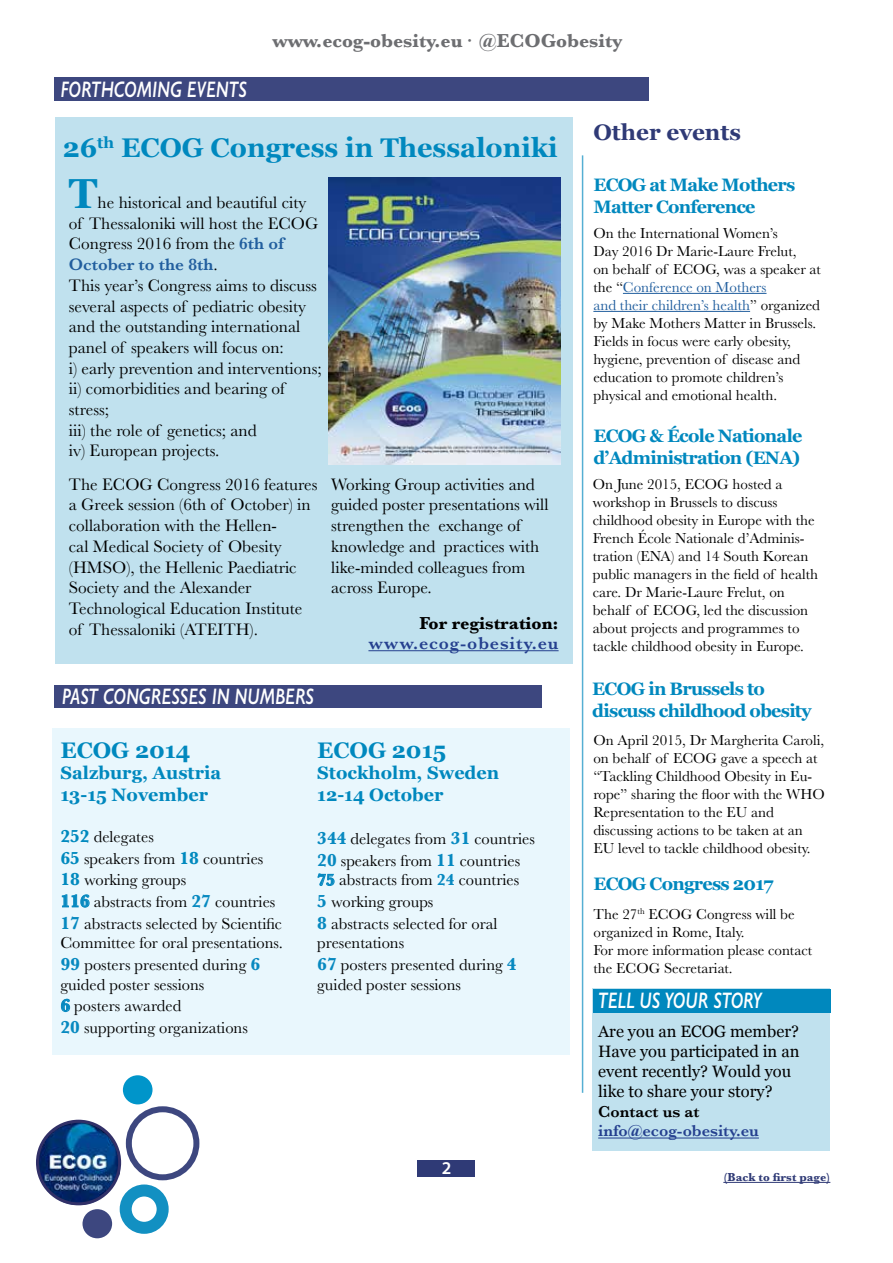
<style>
.page{position:relative;width:893px;height:1263px;background:#fff}
.page>*{position:absolute;margin:0;border:0;box-sizing:border-box;transform-origin:0 0}
.t1{font:700 42px "Georgia";color:#0088be}
.t2{font:700 27px "Georgia";color:#0088be}
.t3{font:italic 600 22.5px "Gill Sans";color:#fff;scale:.77 1}
.t4{font:700 22.5px "Georgia";color:#0088be}
.t5{font:700 22.5px "Georgia";color:#2f3a76}
.t6{font:700 19.5px "Baskerville";color:#6d6e71}
.t7{font:700 18px/21.6px "Georgia";letter-spacing:-.04em;color:#0088be}
.t8{font:700 18px/21.6px "Georgia";color:#0088be}
.t9{font:600 18px "Baskerville";letter-spacing:.05em;color:#25408f}
.t10{font:700 18px "Baskerville";color:#000}
.t11{font:600 18px "Myriad Pro";color:#fff}
.t12{font:17.25px/20.7px "Baskerville";color:#000}
.t13{font:16.5px/21.6px "Baskerville";color:#000}
.t14{font:16.5px/19.8px "Georgia";color:#000}
.t15{font:600 16.5px "Baskerville";color:#25408f}
.t16{font:600 16.5px "Baskerville";color:#000}
.t17{font:15px/18px "Baskerville";color:#000}
.t18{font:700 12px "Baskerville";color:#2f3a76}
.s1{font-weight:600;color:#215e9e}
.s2{color:#0089bd}
.s3{font-weight:700;font-size:18px;color:#0089be}
.s4{font-weight:700;font-size:18px;color:#0789c0}
.s5{font-weight:700;color:#0789c0}
.s6{color:#215e9e}
</style>
<div class="page">
<div style="left:418px;top:1161px;width:57px;height:16px;background:#2f3a76"></div>
<div style="left:126px;top:1106px;width:73px;height:74px;border:6px solid #2f3a76;border-radius:50%"></div>
<svg style="left:126px;top:1190px;width:37px;height:38px"></svg>
<div style="left:120px;top:1184px;width:49px;height:50px;border:12px solid #0088be;border-radius:50%"></div>
<div style="left:123px;top:1075px;width:30px;height:29px;background:#0095ca;border-radius:50%"></div>
<div style="left:83px;top:1209px;width:29px;height:29px;background:#3d477f;border-radius:50%"></div>
<img style="left:38px;top:1121px;width:81px;height:83px">
<div style="left:36px;top:1120px;width:85px;height:85px;border:3px solid #313068;border-radius:50%"></div>
<div style="left:592px;top:989px;width:238px;height:162px;background:#c0e1ee"></div>
<div style="left:56px;top:117px;width:517px;height:547px;background:#c0e1ee"></div>
<div style="left:54px;top:78px;width:594px;height:23px;background:#3d477f"></div>
<hr style="left:598px;top:1137px;width:161px;height:1px;background:#25408f">
<hr style="left:623px;top:293px;width:143px;height:1px;background:#215e9e">
<hr style="left:593px;top:311px;width:157px;height:1px;background:#215e9e">
<hr style="left:582px;top:155px;width:1px;height:938px;background:#0088be">
<hr style="left:723px;top:1182px;width:107px;height:1px;background:#2f3a76">
<div style="left:593px;top:989px;width:237px;height:23px;background:#0088be"></div>
<hr style="left:368px;top:650px;width:191px;height:1px;background:#25408f">
<div style="left:54px;top:685px;width:488px;height:23px;background:#3d477f"></div>
<div style="left:52px;top:728px;width:518px;height:327px;background:#e9f7fd"></div>
<svg style="left:62px;top:894px;width:28px;height:14px"></svg>
<svg style="left:61px;top:998px;width:9px;height:14px"></svg>
<svg style="left:317px;top:873px;width:18px;height:13px"></svg>
<img style="left:328px;top:178px;width:233px;height:287px">
<h3 class="t3" style="left:60px;top:76px;width:244px">FORTHCOMING EVENTS</h3>
<h3 class="t6" style="left:272px;top:27px;width:352px">www.ecog-obesity.eu· @ECOGobesity</h3>
<h2 class="t2" style="left:63px;top:127px;width:496px">26<sup>th</sup> ECOG Congress in Thessaloniki</h2>
<h1 class="t1" style="left:69px;top:162px;width:30px">T</h1>
<p class="t12" style="left:69px;top:192px;width:254px;text-indent:29px">he historical and beautiful city of Thessaloniki will host the ECOG<br>Congress 2016 from the <span class="s1">6th of<br>October to the 8th</span>.<br>This year’s Congress aims to discuss several aspects of pediatric obesity and the outstanding international panel of speakers will focus on:<br>i) early prevention and interventions; ii) comorbidities and bearing of stress;<br>iii) the role of genetics; and<br>iv) European projects.</p>
<p class="t12" style="left:69px;top:474px;width:250px">The ECOG Congress 2016 features a Greek session (6th of October) in collaboration with the Hellen-<br>cal Medical Society of Obesity (HMSO), the Hellenic Paediatric<br>Society and the Alexander<br>Technological Education Institute of Thessaloniki (ATEITH).</p>
<p class="t12" style="left:331px;top:474px;width:219px">Working Group activities and guided poster presentations will strengthen the exchange of knowledge and practices with like-minded colleagues from across Europe.</p>
<p class="t10" style="left:419px;top:611px;width:141px">For registration:</p>
<p class="t9" style="left:368px;top:630px;width:192px">www.ecog-obesity.eu</p>
<h3 class="t3" style="left:62px;top:683px;width:329px">PAST CONGRESSES IN NUMBERS</h3>
<h3 class="t4" style="left:60px;top:733px;width:132px">E<span class="s2">C</span>OG 2014</h3>
<p class="t8" style="left:60px;top:761px;width:162px">Salzburg, Austria<br>13-15 November</p>
<p class="t13" style="left:60px;top:826px;width:223px"><span class="s3">252</span> delegates<br><span class="s3">65</span> speakers from <span class="s3">18</span> countries<br><span class="s3">18</span> working groups<br><span class="s4">116</span> abstracts from <span class="s4">27</span> countries<br><span class="s4">17</span> abstracts selected by Scientific</p>
<p class="t13" style="left:60px;top:932px;width:224px">Committee for oral presentations.<br><span class="s4">99</span> posters presented during <span class="s4">6</span></p>
<p class="t13" style="left:60px;top:974px;width:189px">guided poster sessions<br><span class="s4">6</span> posters awarded<br><span class="s4">20</span> supporting organizations</p>
<h3 class="t4" style="left:317px;top:733px;width:130px">ECOG 2015</h3>
<p class="t8" style="left:317px;top:761px;width:184px">Stockholm, Sweden<br>12-14 October</p>
<p class="t13" style="left:317px;top:828px;width:219px"><span class="s4">344</span> delegates from <span class="s4">31</span> countries<br><span class="s4">20</span> speakers from <span class="s4">11</span> countries</p>
<p class="t13" style="left:317px;top:869px;width:203px"><span class="s5">75</span> abstracts from <span class="s5">24</span> countries<br><span class="s4">5</span> working groups<br><span class="s4">8</span> abstracts selected for oral</p>
<p class="t13" style="left:317px;top:932px;width:201px">presentations<br><span class="s4">67</span> posters presented during <span class="s4">4</span></p>
<p class="t13" style="left:317px;top:974px;width:145px">guided poster sessions</p>
<p class="t11" style="left:442px;top:1157px;width:11px">2</p>
<h3 class="t5" style="left:593px;top:115px;width:149px">Other events</h3>
<p class="t7" style="left:593px;top:173px;width:203px">ECOG at Make Mothers<br>Matter Conference</p>
<p class="t17" style="left:593px;top:224px;width:229px">On the International Women’s<br>Day 2016 Dr Marie-Laure Frelut,<br>on behalf of ECOG, was a speaker at the “<span class="s6">Conference on Mothers<br>and their children’s health</span>” organized by Make Mothers Matter in Brussels.<br>Fields in focus were early obesity, hygiene, prevention of disease and education to promote children’s physical and emotional health.</p>
<p class="t7" style="left:593px;top:424px;width:211px">ECOG &amp; École Nationale d’Administration (ENA)</p>
<p class="t17" style="left:593px;top:475px;width:227px">On June 2015, ECOG hosted a workshop in Brussels to discuss childhood obesity in Europe with the French École Nationale d’Adminis&shy;tration (ENA) and 14 South Korean public managers in the field of health care. Dr Marie-Laure Frelut, on behalf of ECOG, led the discussion about projects and programmes to tackle childhood obesity in Europe.</p>
<p class="t7" style="left:592px;top:677px;width:221px">ECOG in Brussels to discuss childhood obesity</p>
<p class="t17" style="left:593px;top:731px;width:233px">On April 2015, Dr Margherita Caroli, on behalf of ECOG gave a speech at “Tackling Childhood Obesity in Eu&shy;rope” sharing the floor with the WHO Representation to the EU and discussing actions to be taken at an EU level to tackle childhood obesity.</p>
<p class="t7" style="left:593px;top:872px;width:181px">ECOG Congress 2017</p>
<p class="t17" style="left:594px;top:905px;width:220px">The 27<sup>th</sup> ECOG Congress will be organized in Rome, Italy.<br>For more information please contact the ECOG Secretariat.</p>
<h3 class="t3" style="left:598px;top:986px;width:214px">TELL US YOUR STORY</h3>
<p class="t14" style="left:598px;top:1021px;width:203px">Are you an ECOG member?<br>Have you participated in an event recently? Would you like to share your story?</p>
<p class="t16" style="left:598px;top:1099px;width:103px">Contact us at</p>
<p class="t15" style="left:598px;top:1119px;width:162px">info@ecog-obesity.eu</p>
<p class="t18" style="left:723px;top:1169px;width:109px">(Back to first page)</p>
</div>
